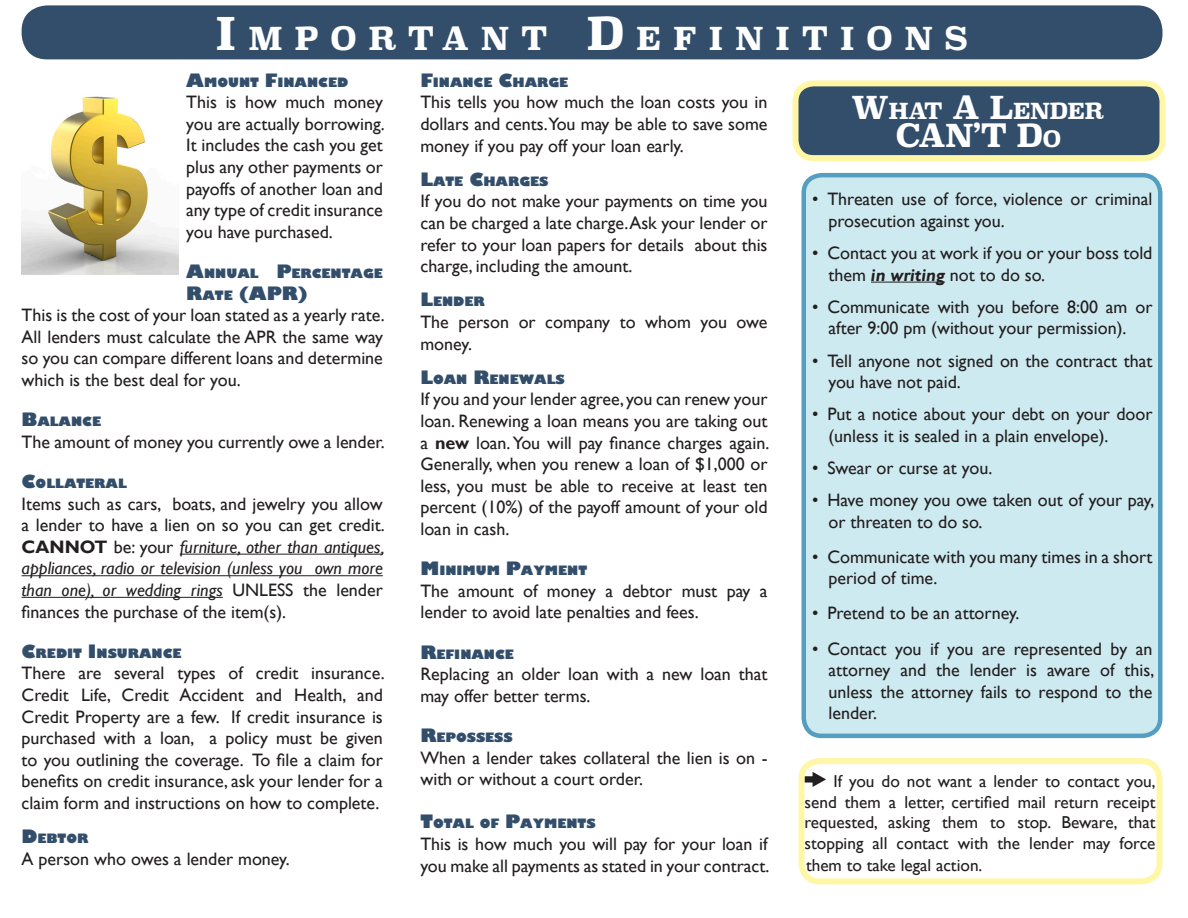
<style>
.page{position:relative;width:1188px;height:918px;background:#fff}
.page>*{position:absolute;margin:0;border:0;box-sizing:border-box;transform-origin:0 0}
.t1{font:700 31.5px "Superclarendon";letter-spacing:.37em;color:#fff}
.t2{font:700 22.05px "Superclarendon";letter-spacing:-.03em;color:#fff}
.t3{font:18px/21.6px "Gill Sans";color:#231f20}
.t4{font:800 18px "Gill Sans";color:#324e6b}
.t5{font:17.25px/20.9px "Gill Sans";color:#231f20;text-align:justify}
.t6{font:800 12.6px "Gill Sans";color:#324e6b}
.s1{font-size:45px}
.s2{font-size:18px}
.s3{font-size:12.6px}
.s4{font-weight:700}
.s5{font-style:italic}
.s6{font-size:31.5px}
.s7{font-size:22.05px}
.s8{font-weight:700;font-style:italic}
</style>
<div class="page">
<div style="left:804px;top:175px;width:356px;height:561px;background:#cdeaf0;border-radius:18px"></div>
<hr style="left:871px;top:282px;width:74px;height:1px;background:#231f20">
<div style="left:801px;top:173px;width:362px;height:565px;border:4px solid #549ec0;border-radius:18px"></div>
<hr style="left:180px;top:554px;width:203px;height:1px;background:#231f20">
<hr style="left:22px;top:575px;width:361px;height:1px;background:#231f20">
<hr style="left:22px;top:597px;width:201px;height:1px;background:#231f20">
<div style="left:22px;top:5px;width:1140px;height:54px;background:#324e6b;border-radius:26px"></div>
<div style="left:796px;top:83px;width:367px;height:75px;background:#324e6b;border-radius:18px"></div>
<div style="left:793px;top:80px;width:373px;height:81px;border:6px solid #fff6a6;border-radius:18px"></div>
<svg style="left:805px;top:772px;width:21px;height:15px"></svg>
<div style="left:798px;top:758px;width:365px;height:126px;border:6px solid #fff6a6;border-radius:18px"></div>
<img style="left:22px;top:96px;width:157px;height:178px">
<p class="t1" style="left:215px;top:15px;width:754px"><span class="s1">I</span>MPORTANT <span class="s1">D</span>EFINITIONS</p>
<p class="t6" style="left:186px;top:72px;width:163px"><span class="s2">A</span>MOUNT <span class="s2">F</span>INANCED</p>
<p class="t3" style="left:186px;top:92px;width:200px;text-align:justify">This is how much money you are actually borrowing.<br>It includes the cash you get plus any other payments or payoffs of another loan and any type of credit insurance you have purchased.</p>
<p class="t6" style="left:186px;top:264px;width:198px"><span class="s2">A</span>NNUAL <span class="s2">P</span>ERCENTAGE</p>
<p class="t4" style="left:186px;top:279px;width:123px">R<span class="s3">ATE</span> (APR)</p>
<p class="t3" style="left:22px;top:305px;width:365px;text-align:justify">This is the cost of your loan stated as a yearly rate.<br>All lenders must calculate the APR the same way so you can compare different loans and determine which is the best deal for you.</p>
<p class="t6" style="left:22px;top:412px;width:81px"><span class="s2">B</span>ALANCE</p>
<p class="t3" style="left:22px;top:431px;width:365px">The amount of money you currently owe a lender.</p>
<p class="t6" style="left:22px;top:474px;width:107px"><span class="s2">C</span>OLLATERAL</p>
<p class="t3" style="left:22px;top:493px;width:365px;text-align:justify">Items such as cars, boats, and jewelry you allow a lender to have a lien on so you can get credit.<br><span class="s4">CANNOT</span> be: your <span class="s5">furniture, other than antiques, appliances, radio or television (unless you own more than one), or wedding rings</span> UNLESS the lender finances the purchase of the item(s).</p>
<p class="t6" style="left:22px;top:643px;width:162px"><span class="s2">C</span>REDIT <span class="s2">I</span> NSURANCE</p>
<p class="t3" style="left:22px;top:663px;width:365px;text-align:justify">There are several types of credit insurance.<br>Credit Life, Credit Accident and Health, and Credit Property are a few. If credit insurance is purchased with a loan, a policy must be given to you outlining the coverage. To file a claim for benefits on credit insurance, ask your lender for a claim form and instructions on how to complete.</p>
<p class="t6" style="left:22px;top:829px;width:68px"><span class="s2">D</span>EBTOR</p>
<p class="t3" style="left:22px;top:848px;width:270px">A person who owes a lender money.</p>
<p class="t6" style="left:420px;top:72px;width:149px"><span class="s2">F</span>INANCE <span class="s2">C</span>HARGE</p>
<p class="t3" style="left:420px;top:92px;width:349px;text-align:justify">This tells you how much the loan costs you in dollars and cents.You may be able to save some money if you pay off your loan early.</p>
<p class="t6" style="left:420px;top:171px;width:129px"><span class="s2">L</span>ATE <span class="s2">C</span>HARGES</p>
<p class="t3" style="left:420px;top:191px;width:349px;text-align:justify">If you do not make your payments on time you can be charged a late charge.Ask your lender or refer to your loan papers for details about this charge, including the amount.</p>
<p class="t6" style="left:420px;top:292px;width:66px"><span class="s2">L</span>ENDER</p>
<p class="t3" style="left:420px;top:312px;width:349px">The person or company to whom you owe money.</p>
<p class="t6" style="left:420px;top:369px;width:146px"><span class="s2">L</span>OAN <span class="s2">R</span>ENEWALS</p>
<p class="t3" style="left:420px;top:389px;width:350px;text-align:justify">If you and your lender agree, you can renew your loan. Renewing a loan means you are taking out a <span class="s4">new</span> loan. You will pay finance charges again.<br>Generally, when you renew a loan of $1,000 or less, you must be able to receive at least ten percent (10%) of the payoff amount of your old loan in cash.</p>
<p class="t6" style="left:420px;top:561px;width:168px"><span class="s2">M</span> INIMUM <span class="s2">P</span>AYMENT</p>
<p class="t3" style="left:420px;top:580px;width:349px">The amount of money a debtor must pay a lender to avoid late penalties and fees.</p>
<p class="t6" style="left:420px;top:644px;width:95px"><span class="s2">R</span>EFINANCE</p>
<p class="t3" style="left:420px;top:664px;width:349px">Replacing an older loan with a new loan that may offer better terms.</p>
<p class="t6" style="left:420px;top:728px;width:94px"><span class="s2">R</span>EPOSSESS</p>
<p class="t3" style="left:420px;top:747px;width:349px">When a lender takes collateral the lien is on - with or without a court order.</p>
<p class="t6" style="left:420px;top:814px;width:177px"><span class="s2">T</span>OTAL OF <span class="s2">P</span>AYMENTS</p>
<p class="t3" style="left:420px;top:834px;width:350px">This is how much you will pay for your loan if you make all payments as stated in your contract.</p>
<p class="t2" style="left:851px;top:94px;width:254px"><span class="s6">W</span>HAT <span class="s6">A L</span>ENDER</p>
<p class="t1" style="left:896px;top:112px;width:167px">CAN’T D<span class="s7">O</span></p>
<p class="t3" style="left:828px;top:189px;width:325px;text-indent:-16px">• Threaten use of force, violence or criminal prosecution against you.</p>
<p class="t3" style="left:828px;top:243px;width:326px;text-indent:-16px">• Contact you at work if you or your boss told them <span class="s8">in writing</span> not to do so.</p>
<p class="t3" style="left:812px;top:296px;width:342px;text-align:center">• Communicate with you before 8:00 am or after 9:00 pm (without your permission).</p>
<p class="t3" style="left:828px;top:350px;width:326px;text-indent:-16px">• Tell anyone not signed on the contract that you have not paid.</p>
<p class="t3" style="left:828px;top:404px;width:326px;text-indent:-16px">• Put a notice about your debt on your door (unless it is sealed in a plain envelope).</p>
<p class="t3" style="left:812px;top:457px;width:182px">• Swear or curse at you.</p>
<p class="t3" style="left:828px;top:490px;width:327px;text-indent:-16px">• Have money you owe taken out of your pay, or threaten to do so.</p>
<p class="t3" style="left:828px;top:546px;width:325px;text-indent:-16px">• Communicate with you many times in a short period of time.</p>
<p class="t3" style="left:812px;top:603px;width:209px">• Pretend to be an attorney.</p>
<p class="t3" style="left:828px;top:638px;width:327px;text-align:justify;text-indent:-16px">• Contact you if you are represented by an attorney and the lender is aware of this, unless the attorney fails to respond to the lender.</p>
<p class="t5" style="left:805px;top:771px;width:353px;text-indent:29px">If you do not want a lender to contact you, send them a letter, certified mail return receipt requested, asking them to stop. Beware, that stopping all contact with the lender may force them to take legal action.</p>
</div>
